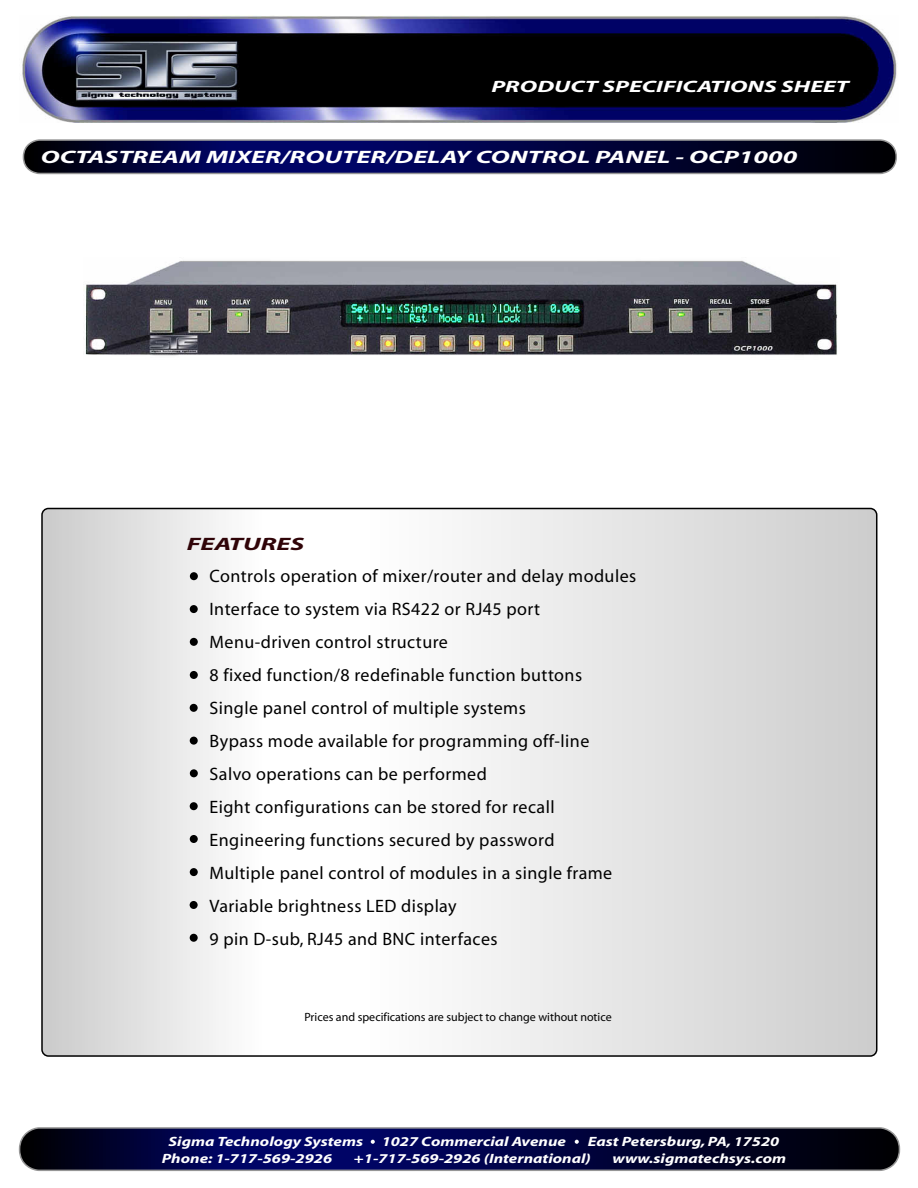
<style>
.page{position:relative;width:918px;height:1188px;background:#fff}
.page>*{position:absolute;margin:0;border:0;box-sizing:border-box;transform-origin:0 0}
.t1{font:18px/33px "Myriad";letter-spacing:.025em;color:#000}
.t2{font:italic 700 18px "Myriad";color:#fff;scale:1.5 1}
.t3{font:italic 700 18px "Myriad";color:#300408;scale:1.5 1}
.t4{font:italic 700 16.5px "Myriad";color:#fff;scale:1.5 1}
.t5{font:italic 700 13.5px "Myriad";color:#fff;scale:1.25 1}
.t6{font:12px "Myriad";color:#000}
</style>
<div class="page">
<svg style="left:22px;top:139px;width:875px;height:36px;background:#17194a"></svg>
<img style="left:22px;top:15px;width:875px;height:107px">
<svg style="left:41px;top:508px;width:836px;height:549px"></svg>
<svg style="left:18px;top:1127px;width:883px;height:44px;background:#0e1044"></svg>
<img style="left:85px;top:260px;width:752px;height:96px">
<div style="left:190px;top:572px;width:8px;height:8px;background:#000;border-radius:50%"></div>
<div style="left:190px;top:605px;width:8px;height:8px;background:#000;border-radius:50%"></div>
<div style="left:190px;top:638px;width:8px;height:8px;background:#000;border-radius:50%"></div>
<div style="left:190px;top:671px;width:8px;height:8px;background:#000;border-radius:50%"></div>
<div style="left:190px;top:704px;width:8px;height:8px;background:#000;border-radius:50%"></div>
<div style="left:190px;top:737px;width:8px;height:8px;background:#000;border-radius:50%"></div>
<div style="left:190px;top:769px;width:8px;height:8px;background:#000;border-radius:50%"></div>
<div style="left:190px;top:802px;width:8px;height:8px;background:#000;border-radius:50%"></div>
<div style="left:190px;top:835px;width:8px;height:8px;background:#000;border-radius:50%"></div>
<div style="left:190px;top:868px;width:8px;height:8px;background:#000;border-radius:50%"></div>
<div style="left:190px;top:901px;width:8px;height:8px;background:#000;border-radius:50%"></div>
<div style="left:190px;top:934px;width:8px;height:8px;background:#000;border-radius:50%"></div>
<p class="t4" style="left:491px;top:78px;width:240px">PRODUCT SPECIFICATIONS SHEET</p>
<p class="t2" style="left:41px;top:148px;width:506px">OCTASTREAM MIXER/ROUTER/DELAY CONTROL PANEL - OCP1000</p>
<p class="t3" style="left:187px;top:535px;width:80px">FEATURES</p>
<p class="t1" style="left:210px;top:561px;width:428px">Controls operation of mixer/router and delay modules Interface to system via RS422 or RJ45 port Menu-driven control structure<br>8 fixed function/8 redefinable function buttons<br>Single panel control of multiple systems<br>Bypass mode available for programming off-line<br>Salvo operations can be performed<br>Eight configurations can be stored for recall Engineering functions secured by password<br>Multiple panel control of modules in a single frame Variable brightness LED display<br>9 pin D-sub, RJ45 and BNC interfaces</p>
<p class="t6" style="left:304px;top:1011px;width:309px">Prices and specifications are subject to change without notice</p>
<p class="t5" style="left:169px;top:1135px;width:157px">Sigma Technology Systems</p>
<p class="t5" style="left:382px;top:1135px;width:149px">1027 Commercial Avenue</p>
<p class="t5" style="left:588px;top:1135px;width:155px">East Petersburg, PA, 17520</p>
<p class="t5" style="left:162px;top:1151px;width:138px">Phone: 1-717-569-2926</p>
<p class="t5" style="left:354px;top:1151px;width:191px">+1-717-569-2926 (International)</p>
<p class="t5" style="left:613px;top:1151px;width:140px">www.sigmatechsys.com</p>
</div>
